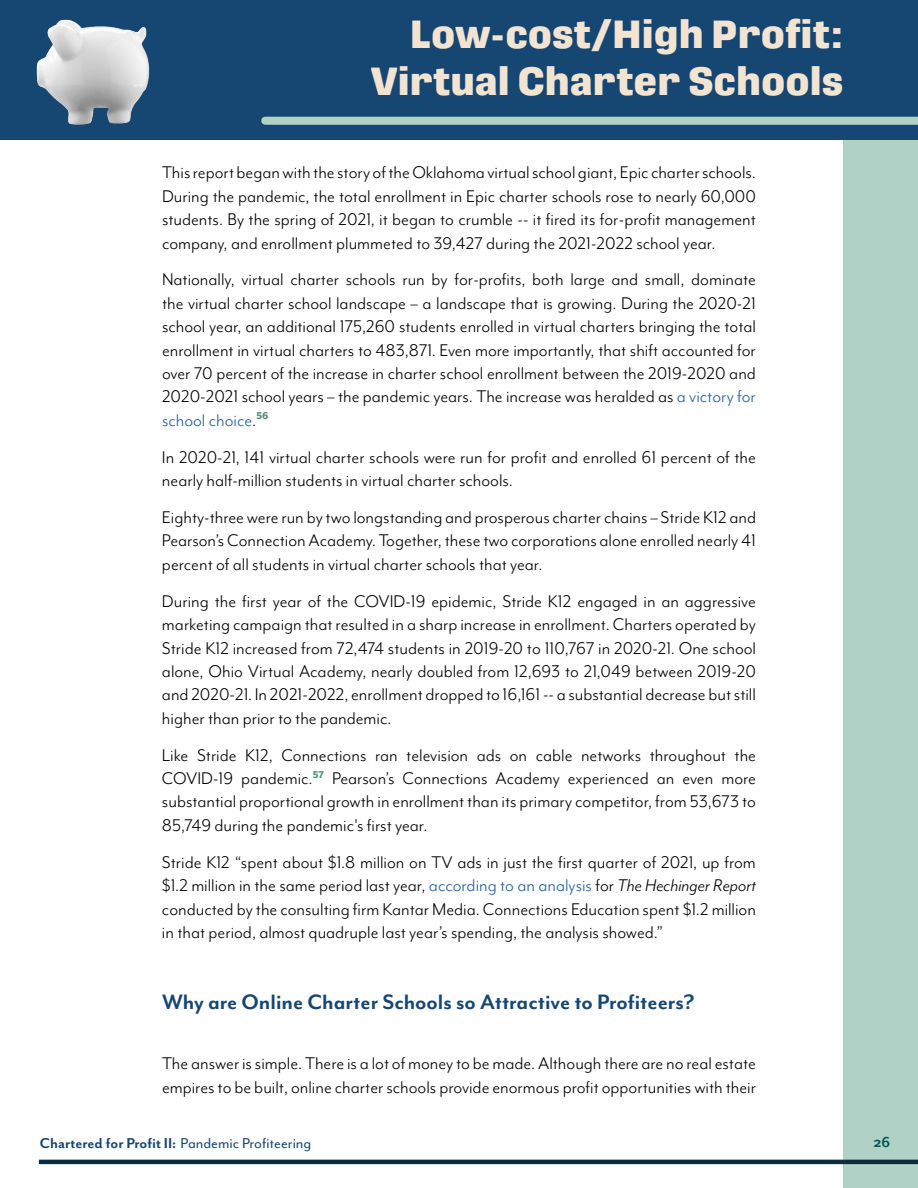
<style>
.page{position:relative;width:918px;height:1188px;background:#fff}
.page>*{position:absolute;margin:0;border:0;box-sizing:border-box;transform-origin:0 0}
.t1{font:800 39px/46.8px "Protipo Wide";color:#f3e3d1;text-align:right}
.t2{font:700 24px "Mr Eaves Mod OT";color:#164773}
.t3{font:19.5px/23.4px "Mr Eaves Mod OT";color:#000;text-align:justify}
.t4{font:700 16.5px "Mr Eaves San OT";color:#164773}
.t5{font:700 16.5px "Mr Eaves San OT";color:#025951}
.s1{color:#215e9e}
.s2{font-style:italic}
.s3{font-family:"Mr Eaves Mod OT";font-weight:400}
</style>
<div class="page">
<div style="left:844px;top:130px;width:74px;height:1058px;background:#b0d1c5"></div>
<div style="left:0;top:0;width:918px;height:140px;background:#164773"></div>
<hr style="left:39px;top:1160px;width:879px;height:4px;background:#0b2b40">
<svg style="left:261px;top:117px;width:657px;height:8px;background:#abccc2"></svg>
<img style="left:36px;top:19px;width:114px;height:106px">
<h1 class="t1" style="left:371px;top:11px;width:474px">Low-cost/High Profit:<br>Virtual Charter Schools</h1>
<p class="t3" style="left:162px;top:161px;width:596px">This report began with the story of the Oklahoma virtual school giant, Epic charter schools.<br>During the pandemic, the total enrollment in Epic charter schools rose to nearly 60,000 students. By the spring of 2021, it began to crumble -- it fired its for-profit management company, and enrollment plummeted to 39,427 during the 2021-2022 school year.</p>
<p class="t3" style="left:162px;top:268px;width:596px">Nationally, virtual charter schools run by for-profits, both large and small, dominate the virtual charter school landscape – a landscape that is growing. During the 2020-21 school year, an additional 175,260 students enrolled in virtual charters bringing the total enrollment in virtual charters to 483,871. Even more importantly, that shift accounted for over 70 percent of the increase in charter school enrollment between the 2019-2020 and 2020-2021 school years – the pandemic years. The increase was heralded as <span class="s1">a victory for school choice</span>.<sup>56</sup></p>
<p class="t3" style="left:162px;top:445px;width:596px">In 2020-21, 141 virtual charter schools were run for profit and enrolled 61 percent of the nearly half-million students in virtual charter schools.</p>
<p class="t3" style="left:162px;top:505px;width:596px">Eighty-three were run by two longstanding and prosperous charter chains – Stride K12 and Pearson’s Connection Academy. Together, these two corporations alone enrolled nearly 41 percent of all students in virtual charter schools that year.</p>
<p class="t3" style="left:162px;top:589px;width:596px">During the first year of the COVID-19 epidemic, Stride K12 engaged in an aggressive marketing campaign that resulted in a sharp increase in enrollment. Charters operated by Stride K12 increased from 72,474 students in 2019-20 to 110,767 in 2020-21. One school alone, Ohio Virtual Academy, nearly doubled from 12,693 to 21,049 between 2019-20 and 2020-21. In 2021-2022, enrollment dropped to 16,161 -- a substantial decrease but still higher than prior to the pandemic.</p>
<p class="t3" style="left:162px;top:743px;width:596px">Like Stride K12, Connections ran television ads on cable networks throughout the COVID-19 pandemic.<sup>57</sup> Pearson’s Connections Academy experienced an even more substantial proportional growth in enrollment than its primary competitor, from 53,673 to 85,749 during the pandemic's first year.</p>
<p class="t3" style="left:162px;top:850px;width:596px">Stride K12 “spent about $1.8 million on TV ads in just the first quarter of 2021, up from $1.2 million in the same period last year, <span class="s1">according to an analysis</span> for <span class="s2">The Hechinger Report </span>conducted by the consulting firm Kantar Media. Connections Education spent $1.2 million in that period, almost quadruple last year’s spending, the analysis showed.”</p>
<p class="t2" style="left:162px;top:988px;width:534px">Why are Online Charter Schools so Attractive to Profiteers?</p>
<p class="t3" style="left:162px;top:1052px;width:596px">The answer is simple. There is a lot of money to be made. Although there are no real estate empires to be built, online charter schools provide enormous profit opportunities with their</p>
<p class="t4" style="left:40px;top:1134px;width:273px">Chartered for Profit II: <span class="s3">Pandemic Profiteering</span></p>
<p class="t5" style="left:874px;top:1133px;width:18px">26</p>
</div>
